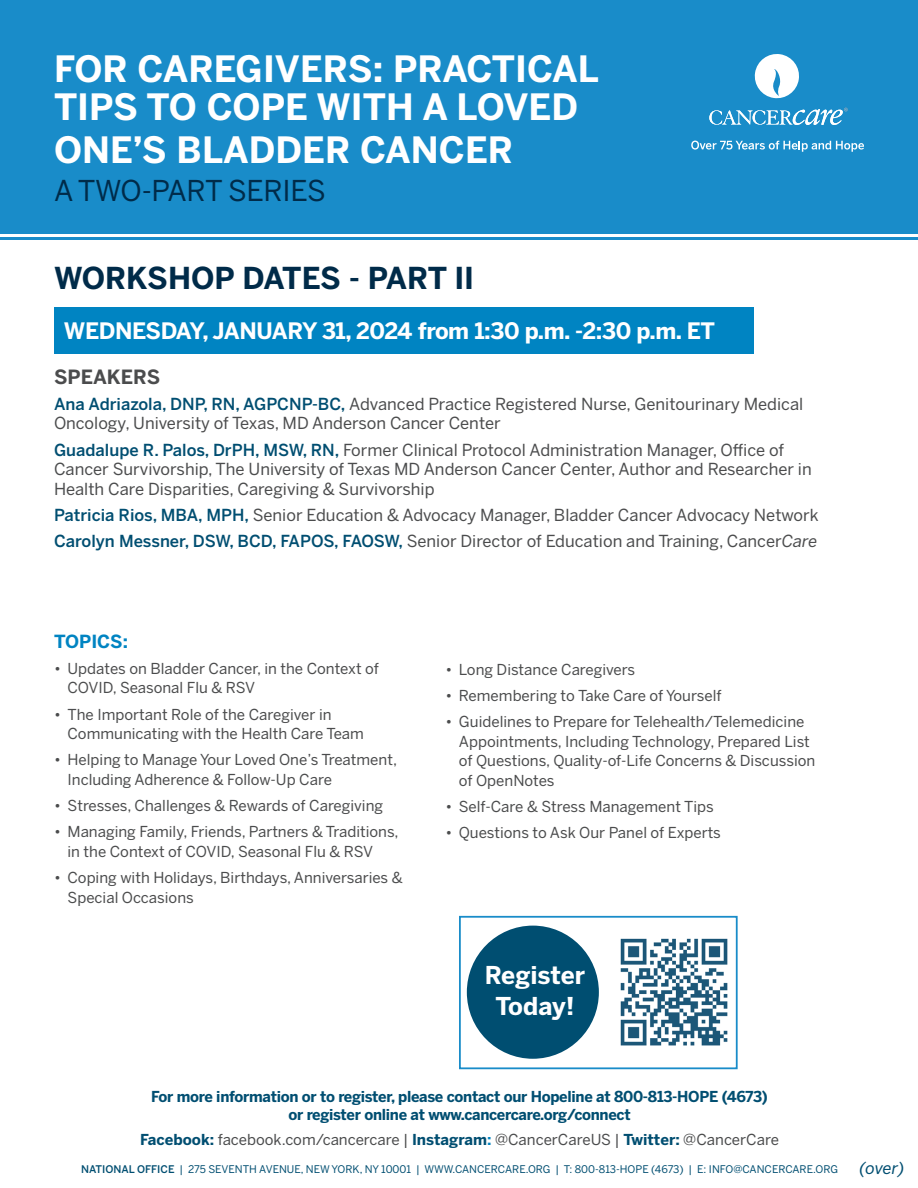
<style>
.page{position:relative;width:918px;height:1188px;background:#fff}
.page>*{position:absolute;margin:0;border:0;box-sizing:border-box;transform-origin:0 0}
.t1{font:700 36px/37.5px "Benton Sans";color:#fff}
.t2{font:700 30px "Benton Sans";color:#002b49}
.t3{font:28.5px "Benton Sans";letter-spacing:-.01em;color:#002b49}
.t4{font:700 24.45px "Benton Sans";color:#fff}
.t5{font:700 22.5px "Benton Sans";letter-spacing:-.02em;color:#fff}
.t6{font:700 19.5px "Benton Sans";color:#4b4c4d}
.Leadder{font:700 18px "Benton Sans";color:#0084c2}
.t7{font:16.5px/19.5px "Benton Sans";color:#4b4c4d}
.Leadder-2{font:italic 16.5px "Benton Sans";color:#004e71}
.Leadder-3{font:15px/19.5px "Benton Sans";color:#4b4c4d}
.Leadder-4{font:700 15px/18px "Benton Sans";letter-spacing:-.02em;color:#004e71;text-align:center}
.t8{font:10.5px "Benton Sans";color:#004e71}
.s1{font-weight:500;color:#004e71}
.s2{font-style:italic}
.s3{font-weight:700;color:#004e71}
.s4{font-weight:700;color:#0084c2}
.s5{font-weight:500}
</style>
<div class="page">
<div style="left:0;top:0;width:918px;height:234px;background:#198cc9"></div>
<hr style="left:0;top:237px;width:918px;height:3px;background:#198cc9">
<div style="left:54px;top:307px;width:700px;height:46px;background:#0084c2"></div>
<div style="left:459px;top:916px;width:279px;height:153px;border:2px solid #198cc9"></div>
<div style="left:467px;top:926px;width:132px;height:133px;background:#004e71;border-radius:50%"></div>
<img style="left:620px;top:938px;width:108px;height:108px">
<svg style="left:754px;top:54px;width:45px;height:45px"></svg>
<svg style="left:709px;top:108px;width:139px;height:17px"></svg>
<svg style="left:691px;top:141px;width:173px;height:11px"></svg>
<p class="t1" style="left:54px;top:50px;width:546px">FOR CAREGIVERS: PRACTICAL<br>TIPS TO COPE WITH A LOVED</p>
<p class="t1" style="left:54px;top:131px;width:461px">ONE’S BLADDER CANCER</p>
<p class="t3" style="left:54px;top:174px;width:273px">A TWO-PART SERIES</p>
<p class="t2" style="left:54px;top:260px;width:422px">WORKSHOP DATES - PART II</p>
<p class="t5" style="left:64px;top:317px;width:653px">WEDNESDAY, JANUARY 31, 2024 from 1:30 p.m. -2:30 p.m. ET</p>
<p class="t6" style="left:54px;top:365px;width:108px">SPEAKERS</p>
<p class="t7" style="left:54px;top:394px;width:751px"><span class="s1">Ana Adriazola, DNP, RN, AGPCNP-BC,</span> Advanced Practice Registered Nurse, Genitourinary Medical<br>Oncology, University of Texas, MD Anderson Cancer Center</p>
<p class="t7" style="left:54px;top:440px;width:759px"><span class="s1">Guadalupe R. Palos, DrPH, MSW, RN,</span> Former Clinical Protocol Administration Manager, Office of<br>Cancer Survivorship, The University of Texas MD Anderson Cancer Center, Author and Researcher in<br>Health Care Disparities, Caregiving &amp; Survivorship</p>
<p class="t7" style="left:54px;top:505px;width:766px"><span class="s1">Patricia Rios, MBA, MPH,</span> Senior Education &amp; Advocacy Manager, Bladder Cancer Advocacy Network</p>
<p class="t7" style="left:54px;top:531px;width:765px"><span class="s1">Carolyn Messner, DSW, BCD, FAPOS, FAOSW,</span> Senior Director of Education and Training, Cancer<span class="s2">Care</span></p>
<p class="Leadder" style="left:54px;top:630px;width:76px">TOPICS:</p>
<p class="Leadder-3" style="left:68px;top:659px;width:313px;text-indent:-14px">• Updates on Bladder Cancer, in the Context of<br>COVID, Seasonal Flu &amp; RSV</p>
<p class="Leadder-3" style="left:68px;top:704px;width:298px;text-indent:-14px">• The Important Role of the Caregiver in<br>Communicating with the Health Care Team</p>
<p class="Leadder-3" style="left:68px;top:750px;width:331px;text-indent:-14px">• Helping to Manage Your Loved One’s Treatment,<br>Including Adherence &amp; Follow-Up Care</p>
<p class="Leadder-3" style="left:54px;top:796px;width:331px">• Stresses, Challenges &amp; Rewards of Caregiving</p>
<p class="Leadder-3" style="left:68px;top:822px;width:333px;text-indent:-14px">• Managing Family, Friends, Partners &amp; Traditions, in the Context of COVID, Seasonal Flu &amp; RSV</p>
<p class="Leadder-3" style="left:68px;top:868px;width:337px;text-indent:-14px">• Coping with Holidays, Birthdays, Anniversaries &amp;<br>Special Occasions</p>
<p class="Leadder-3" style="left:445px;top:660px;width:191px">• Long Distance Caregivers</p>
<p class="Leadder-3" style="left:445px;top:686px;width:278px">• Remembering to Take Care of Yourself</p>
<p class="Leadder-3" style="left:459px;top:712px;width:358px;text-indent:-14px">• Guidelines to Prepare for Telehealth/Telemedicine Appointments, Including Technology, Prepared List of Questions, Quality-of-Life Concerns &amp; Discussion of OpenNotes</p>
<p class="Leadder-3" style="left:445px;top:797px;width:270px">• Self-Care &amp; Stress Management Tips</p>
<p class="Leadder-3" style="left:445px;top:823px;width:277px">• Questions to Ask Our Panel of Experts</p>
<p class="t4" style="left:485px;top:961px;width:102px">Register</p>
<p class="t4" style="left:495px;top:992px;width:81px">Today!</p>
<p class="Leadder-4" style="left:151px;top:1087px;width:618px">For more information or to register, please contact our Hopeline at 800-813-HOPE (4673) or register online at www.cancercare.org/connect</p>
<p class="Leadder-3" style="left:140px;top:1129px;width:640px"><span class="s3">Facebook:</span> facebook.com/cancercare | <span class="s3">Instagram</span><span class="s4">:</span> @CancerCareUS | <span class="s3">Twitter:</span> @CancerCare</p>
<p class="t8" style="left:81px;top:1163px;width:758px"><span class="s5">NATIONAL OFFICE</span> | 275 SEVENTH AVENUE, NEW YORK, NY 10001 | WWW.CANCERCARE.ORG | T: 800-813-HOPE (4673) | E: INFO@CANCERCARE.ORG</p>
<p class="Leadder-2" style="left:859px;top:1158px;width:47px">(over)</p>
</div>
